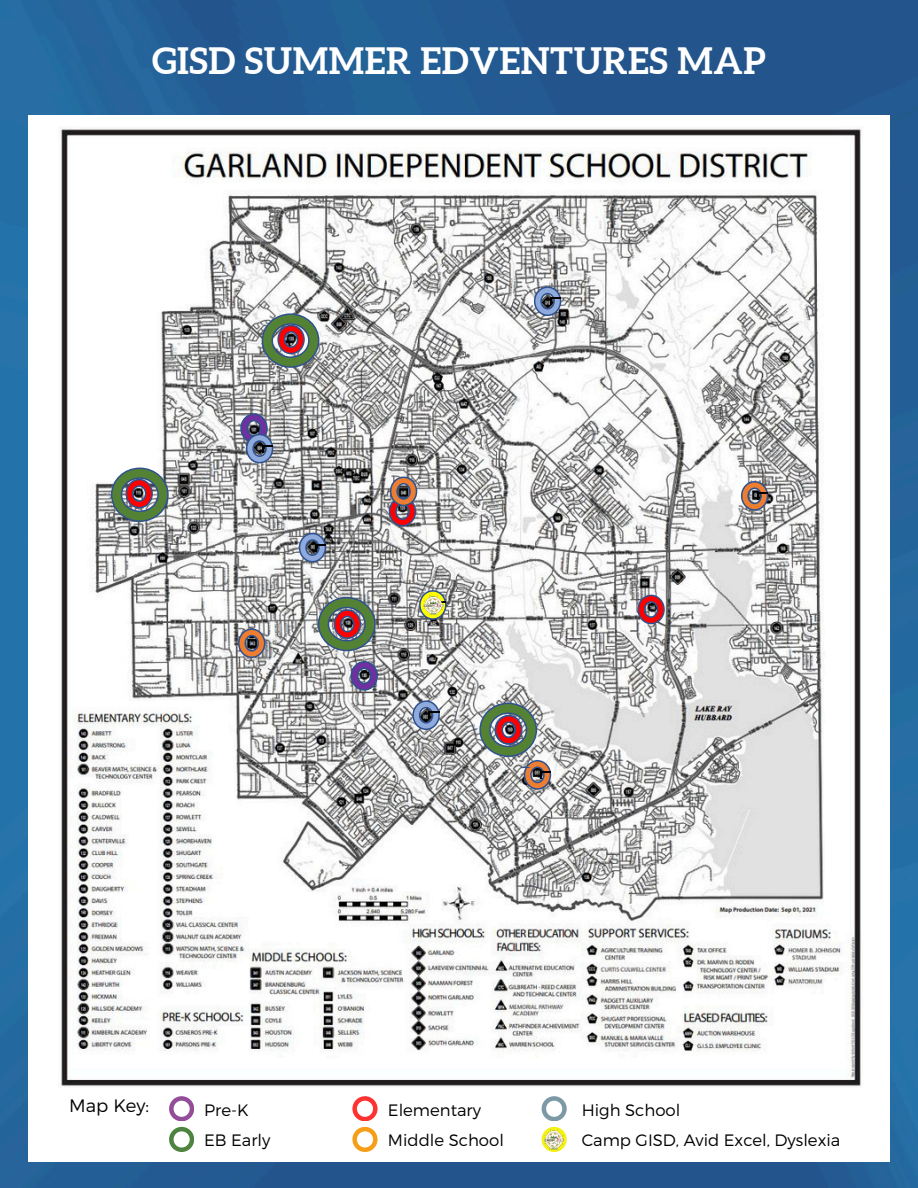
<style>
.page{position:relative;width:918px;height:1188px;background:#fff}
.page>*{position:absolute;margin:0;border:0;box-sizing:border-box;transform-origin:0 0}
.t1{font:700 36.3px "Aleo";letter-spacing:.015em;color:#fff}
.t2{font:300 18px "Montserrat";color:#000}
.t3{font:300 16.5px "Montserrat";color:#000}
</style>
<div class="page">
<img style="left:0;top:0;width:918px;height:1188px">
<div style="left:28px;top:116px;width:862px;height:1046px;background:#fff"></div>
<img style="left:61px;top:128px;width:800px;height:959px">
<svg style="left:350px;top:660px;width:29px;height:31px"></svg>
<svg style="left:637px;top:594px;width:29px;height:31px"></svg>
<svg style="left:110px;top:467px;width:59px;height:56px;background:#817f6f"></svg>
<svg style="left:317px;top:596px;width:59px;height:56px;background:#7d7b6b"></svg>
<svg style="left:261px;top:313px;width:59px;height:56px;background:#828070"></svg>
<svg style="left:388px;top:476px;width:30px;height:51px;background:#a06866"></svg>
<svg style="left:237px;top:628px;width:29px;height:31px"></svg>
<svg style="left:740px;top:480px;width:37px;height:31px"></svg>
<svg style="left:533px;top:286px;width:35px;height:31px"></svg>
<svg style="left:298px;top:532px;width:36px;height:31px"></svg>
<svg style="left:240px;top:413px;width:40px;height:51px;background:#8082a2"></svg>
<svg style="left:412px;top:700px;width:35px;height:31px"></svg>
<svg style="left:418px;top:589px;width:36px;height:32px"></svg>
<svg style="left:169px;top:1096px;width:25px;height:25px"></svg>
<svg style="left:169px;top:1127px;width:25px;height:25px"></svg>
<svg style="left:352px;top:1096px;width:25px;height:25px"></svg>
<svg style="left:352px;top:1127px;width:25px;height:25px"></svg>
<svg style="left:542px;top:1096px;width:24px;height:25px"></svg>
<svg style="left:547px;top:1127px;width:14px;height:25px"></svg>
<img style="left:541px;top:1129px;width:26px;height:21px">
<img style="left:417px;top:594px;width:33px;height:21px">
<svg style="left:479px;top:702px;width:80px;height:88px"></svg>
<p class="t1" style="left:152px;top:40px;width:615px">GISD SUMMER EDVENTURES MAP</p>
<p class="t2" style="left:69px;top:1093px;width:81px">Map Key:</p>
<p class="t3" style="left:204px;top:1099px;width:46px">Pre-K</p>
<p class="t3" style="left:204px;top:1130px;width:68px">EB Early</p>
<p class="t3" style="left:388px;top:1099px;width:95px">Elementary</p>
<p class="t3" style="left:388px;top:1130px;width:117px">Middle School</p>
<p class="t3" style="left:582px;top:1099px;width:100px">High School</p>
<p class="t3" style="left:582px;top:1130px;width:260px">Camp GISD, Avid Excel, Dyslexia</p>
</div>
